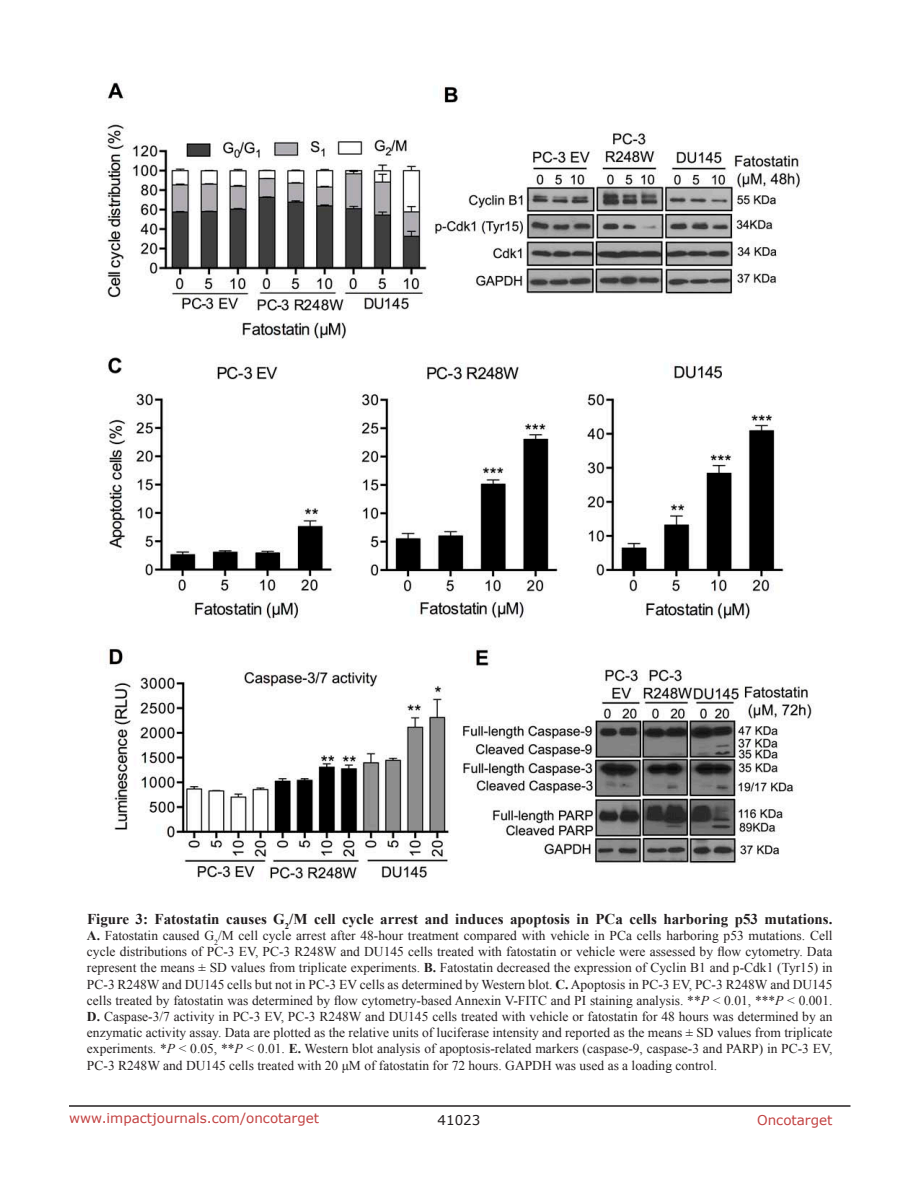
<style>
.page{position:relative;width:918px;height:1188px;background:#fff}
.page>*{position:absolute;margin:0;border:0;box-sizing:border-box;transform-origin:0 0}
.FigureText{font:700 15px "Times New Roman";color:#231f20}
.FigureText-2{font:13.5px/16.2px "Times New Roman";color:#231f20;text-align:justify}
.t1{font:13.5px "Verdana";color:#c24141}
.t2{font:13.5px "Verdana";color:#231f20}
.s1{font-weight:700}
.s2{font-style:italic}
</style>
<div class="page">
<hr style="left:69px;top:1105px;width:781px;height:2px;background:#231f20">
<img style="left:105px;top:80px;width:707px;height:802px">
<p class="FigureText" style="left:87px;top:909px;width:747px">Figure 3: Fatostatin causes G<sub>2</sub>/M cell cycle arrest and induces apoptosis in PCa cells harboring p53 mutations.</p>
<p class="FigureText-2" style="left:87px;top:927px;width:747px"><span class="s1">A.</span> Fatostatin caused G<sub>2</sub>/M cell cycle arrest after 48-hour treatment compared with vehicle in PCa cells harboring p53 mutations. Cell cycle distributions of PC-3 EV, PC-3 R248W and DU145 cells treated with fatostatin or vehicle were assessed by flow cytometry. Data represent the means ± SD values from triplicate experiments. <span class="s1">B.</span> Fatostatin decreased the expression of Cyclin B1 and p-Cdk1 (Tyr15) in PC-3 R248W and DU145 cells but not in PC-3 EV cells as determined by Western blot. <span class="s1">C.</span> Apoptosis in PC-3 EV, PC-3 R248W and DU145 cells treated by fatostatin was determined by flow cytometry-based Annexin V-FITC and PI staining analysis. **<span class="s2">P</span> &lt; 0.01, ***<span class="s2">P</span> &lt; 0.001.<br><span class="s1">D.</span> Caspase-3/7 activity in PC-3 EV, PC-3 R248W and DU145 cells treated with vehicle or fatostatin for 48 hours was determined by an enzymatic activity assay. Data are plotted as the relative units of luciferase intensity and reported as the means ± SD values from triplicate experiments. *<span class="s2">P</span> &lt; 0.05, **<span class="s2">P</span> &lt; 0.01. <span class="s1">E.</span> Western blot analysis of apoptosis-related markers (caspase-9, caspase-3 and PARP) in PC-3 EV, PC-3 R248W and DU145 cells treated with 20 μM of fatostatin for 72 hours. GAPDH was used as a loading control.</p>
<p class="t1" style="left:69px;top:1109px;width:252px">www.impactjournals.com/oncotarget</p>
<p class="t2" style="left:438px;top:1111px;width:44px">41023</p>
<p class="t1" style="left:757px;top:1111px;width:77px">Oncotarget</p>
</div>
